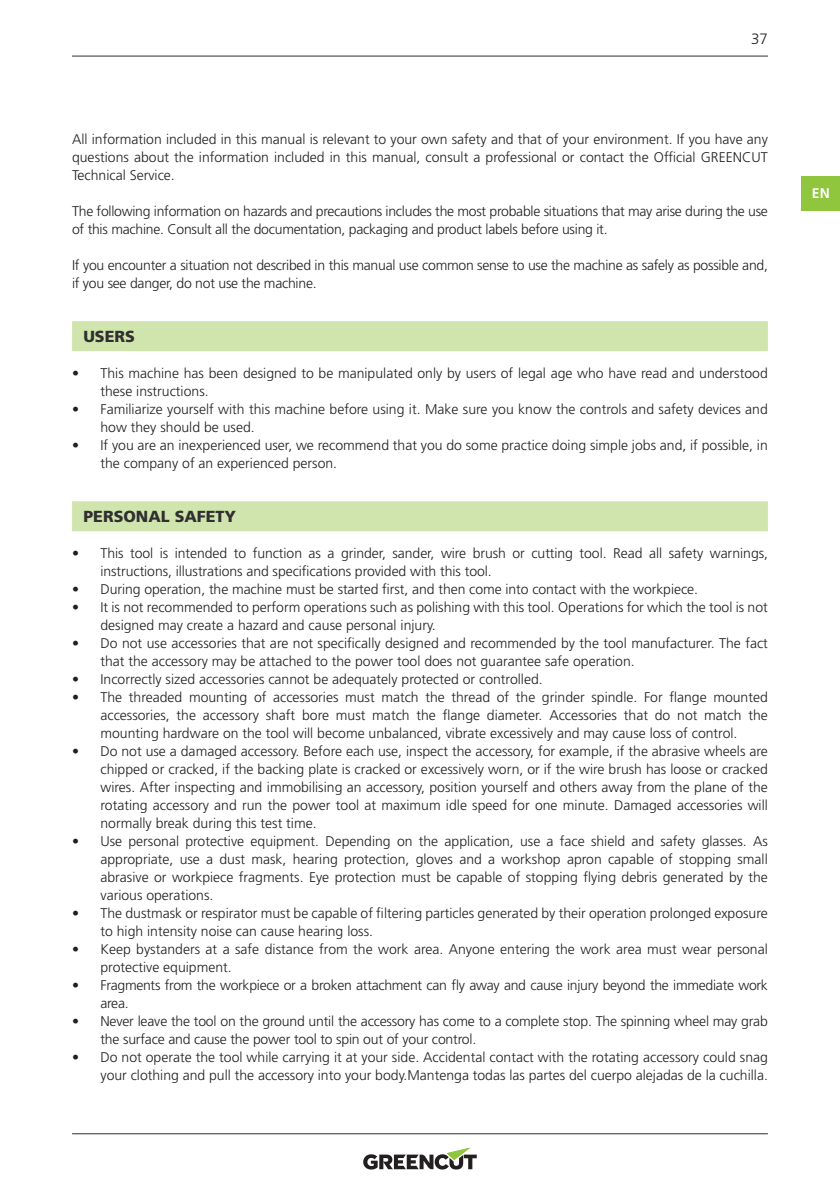
<style>
.page{position:relative;width:840px;height:1191px;background:#fff}
.page>*{position:absolute;margin:0;border:0;box-sizing:border-box;transform-origin:0 0}
.TITOL_2ON_ES{font:900 16px "Frutiger LT Std";color:#312f30}
.t1{font:300 15px "Frutiger LT Std";color:#231f20}
.Interior{font:300 14px/18px "Frutiger LT Std";color:#231f20}
.Interior-2{font:300 14px/18px "Frutiger LT Std";letter-spacing:-.02em;color:#231f20}
.t2{font:700 14px "Frutiger LT Std";color:#fff}
</style>
<div class="page">
<hr style="left:72px;top:1133px;width:695px;height:1px;background:#312f30">
<hr style="left:72px;top:56px;width:695px;height:1px;background:#312f30">
<div style="left:801px;top:176px;width:38px;height:34px;background:#8fc63e"></div>
<svg style="left:363px;top:1147px;width:113px;height:22px"></svg>
<div style="left:72px;top:321px;width:695px;height:30px;background:#d0e5ae"></div>
<div style="left:72px;top:501px;width:695px;height:30px;background:#d0e5ae"></div>
<p class="t1" style="left:750px;top:30px;width:18px">37</p>
<p class="Interior" style="left:72px;top:130px;width:697px;text-align:justify">All information included in this manual is relevant to your own safety and that of your environment. If you have any questions about the information included in this manual, consult a professional or contact the Official GREENCUT Technical Service.</p>
<p class="Interior-2" style="left:72px;top:202px;width:697px">The following information on hazards and precautions includes the most probable situations that may arise during the use of this machine. Consult all the documentation, packaging and product labels before using it.</p>
<p class="Interior-2" style="left:72px;top:256px;width:697px">If you encounter a situation not described in this manual use common sense to use the machine as safely as possible and, if you see danger, do not use the machine.</p>
<p class="TITOL_2ON_ES" style="left:83px;top:327px;width:53px">USERS</p>
<p class="Interior" style="left:100px;top:364px;width:668px;text-indent:-28px">• This machine has been designed to be manipulated only by users of legal age who have read and understood these instructions.</p>
<p class="Interior" style="left:100px;top:400px;width:668px;text-indent:-28px">• Familiarize yourself with this machine before using it. Make sure you know the controls and safety devices and how they should be used.</p>
<p class="Interior" style="left:100px;top:436px;width:668px;text-indent:-28px">• If you are an inexperienced user, we recommend that you do some practice doing simple jobs and, if possible, in the company of an experienced person.</p>
<p class="TITOL_2ON_ES" style="left:83px;top:507px;width:154px">PERSONAL SAFETY</p>
<p class="Interior" style="left:100px;top:544px;width:668px;text-indent:-28px">• This tool is intended to function as a grinder, sander, wire brush or cutting tool. Read all safety warnings, instructions, illustrations and specifications provided with this tool.</p>
<p class="Interior" style="left:72px;top:580px;width:627px">• During operation, the machine must be started first, and then come into contact with the workpiece.</p>
<p class="Interior" style="left:100px;top:598px;width:668px;text-indent:-28px">• It is not recommended to perform operations such as polishing with this tool. Operations for which the tool is not designed may create a hazard and cause personal injury.</p>
<p class="Interior" style="left:100px;top:634px;width:668px;text-indent:-28px">• Do not use accessories that are not specifically designed and recommended by the tool manufacturer. The fact that the accessory may be attached to the power tool does not guarantee safe operation.</p>
<p class="Interior" style="left:72px;top:670px;width:472px">• Incorrectly sized accessories cannot be adequately protected or controlled.</p>
<p class="Interior" style="left:100px;top:688px;width:668px;text-align:justify;text-indent:-28px">• The threaded mounting of accessories must match the thread of the grinder spindle. For flange mounted accessories, the accessory shaft bore must match the flange diameter. Accessories that do not match the mounting hardware on the tool will become unbalanced, vibrate excessively and may cause loss of control.</p>
<p class="Interior" style="left:100px;top:742px;width:668px;text-align:justify;text-indent:-28px">• Do not use a damaged accessory. Before each use, inspect the accessory, for example, if the abrasive wheels are chipped or cracked, if the backing plate is cracked or excessively worn, or if the wire brush has loose or cracked wires. After inspecting and immobilising an accessory, position yourself and others away from the plane of the rotating accessory and run the power tool at maximum idle speed for one minute. Damaged accessories will normally break during this test time.</p>
<p class="Interior" style="left:100px;top:832px;width:668px;text-align:justify;text-indent:-28px">• Use personal protective equipment. Depending on the application, use a face shield and safety glasses. As appropriate, use a dust mask, hearing protection, gloves and a workshop apron capable of stopping small abrasive or workpiece fragments. Eye protection must be capable of stopping flying debris generated by the various operations.</p>
<p class="Interior" style="left:100px;top:904px;width:668px;text-indent:-28px">• The dustmask or respirator must be capable of filtering particles generated by their operation prolonged exposure to high intensity noise can cause hearing loss.</p>
<p class="Interior" style="left:100px;top:940px;width:668px;text-indent:-28px">• Keep bystanders at a safe distance from the work area. Anyone entering the work area must wear personal protective equipment.</p>
<p class="Interior-2" style="left:100px;top:976px;width:668px;text-indent:-28px">• Fragments from the workpiece or a broken attachment can fly away and cause injury beyond the immediate work area.</p>
<p class="Interior" style="left:100px;top:1012px;width:668px;text-indent:-28px">• Never leave the tool on the ground until the accessory has come to a complete stop. The spinning wheel may grab the surface and cause the power tool to spin out of your control.</p>
<p class="Interior" style="left:72px;top:1048px;width:697px;text-align:right">• Do not operate the tool while carrying it at your side. Accidental contact with the rotating accessory could snag your clothing and pull the accessory into your body.Mantenga todas las partes del cuerpo alejadas de la cuchilla.</p>
<p class="t2" style="left:811px;top:185px;width:19px">EN</p>
</div>
